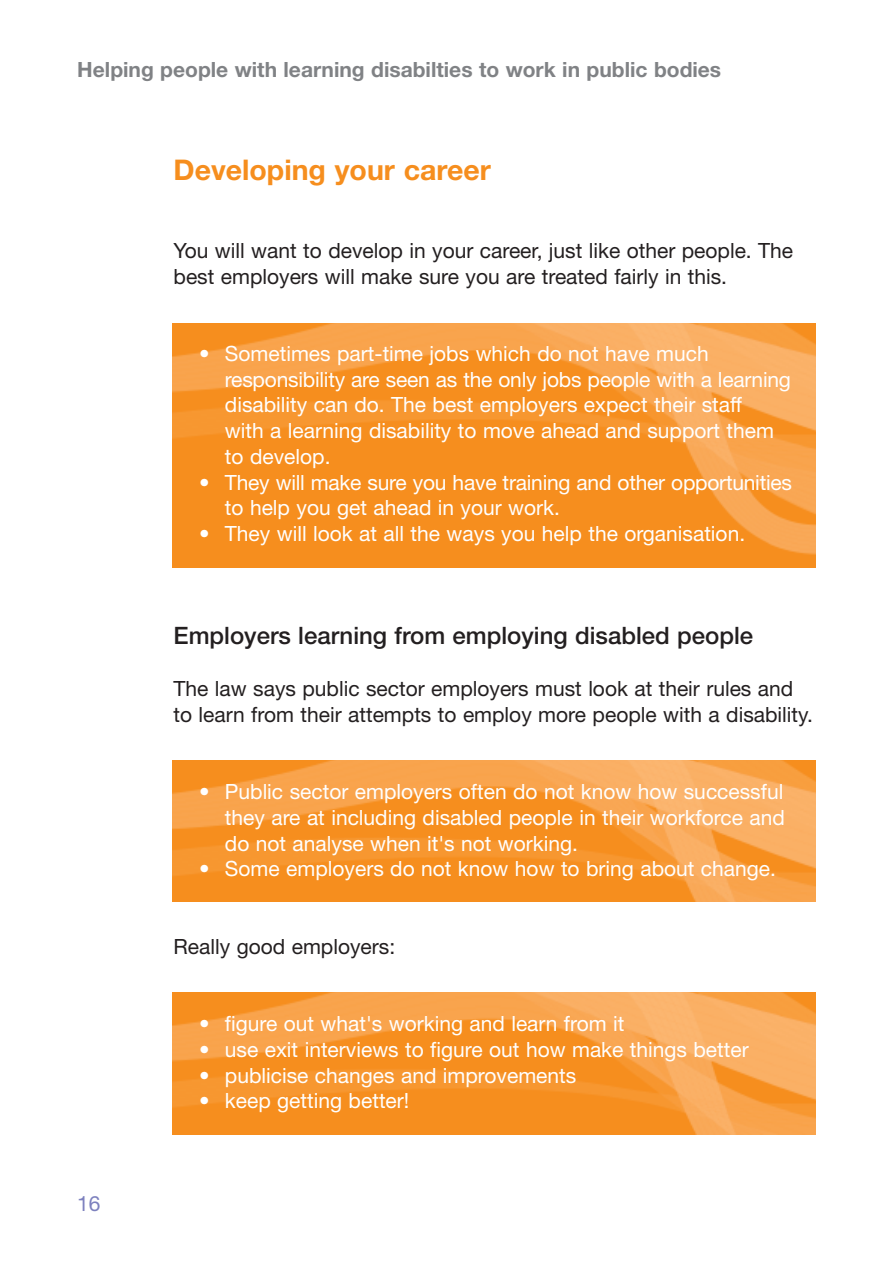
<style>
.page{position:relative;width:893px;height:1263px;background:#fff}
.page>*{position:absolute;margin:0;border:0;box-sizing:border-box;transform-origin:0 0}
.t1{font:700 28.5px "Helvetica Neue";color:#f68e1e}
.t2{font:500 24px "Helvetica Neue";color:#231f20}
.t3{font:21px/25.8px "Helvetica Neue";color:#fff}
.t4{font:21px/25.8px "Helvetica Neue";color:#231f20}
.t5{font:700 21px "Helvetica Neue";color:#808285}
.t6{font:21px "Helvetica Neue";color:#7d81be}
</style>
<div class="page">
<img style="left:173px;top:992px;width:643px;height:142px">
<img style="left:173px;top:323px;width:643px;height:244px">
<img style="left:173px;top:760px;width:643px;height:142px">
<p class="t5" style="left:77px;top:62px;width:645px">Helping people with learning disabilties to work in public bodies</p>
<h1 class="t1" style="left:174px;top:160px;width:319px">Developing your career</h1>
<p class="t4" style="left:174px;top:239px;width:621px">You will want to develop in your career, just like other people. The best employers will make sure you are treated fairly in this.</p>
<p class="t3" style="left:225px;top:342px;width:568px;text-indent:-26px">• Sometimes part-time jobs which do not have much responsibility are seen as the only jobs people with a learning disability can do. The best employers expect their staff<br>with a learning disability to move ahead and support them to develop.</p>
<p class="t3" style="left:225px;top:471px;width:569px;text-indent:-26px">• They will make sure you have training and other opportunities to help you get ahead in your work.</p>
<p class="t3" style="left:199px;top:523px;width:547px">• They will look at all the ways you help the organisation.</p>
<p class="t2" style="left:174px;top:627px;width:581px">Employers learning from employing disabled people</p>
<p class="t4" style="left:174px;top:678px;width:641px">The law says public sector employers must look at their rules and to learn from their attempts to employ more people with a disability.</p>
<p class="t3" style="left:225px;top:781px;width:561px;text-align:justify;text-indent:-26px">• Public sector employers often do not know how successful they are at including disabled people in their workforce and do not analyse when it's not working.</p>
<p class="t3" style="left:199px;top:858px;width:578px">• Some employers do not know how to bring about change.</p>
<p class="t4" style="left:174px;top:935px;width:223px">Really good employers:</p>
<p class="t6" style="left:77px;top:1196px;width:25px">16</p>
<p class="t3" style="left:199px;top:1013px;width:427px">• figure out what's working and learn from it</p>
<p class="t3" style="left:199px;top:1038px;width:551px">• use exit interviews to figure out how make things better</p>
<p class="t3" style="left:199px;top:1064px;width:379px">• publicise changes and improvements</p>
<p class="t3" style="left:199px;top:1090px;width:211px">• keep getting better!</p>
</div>
